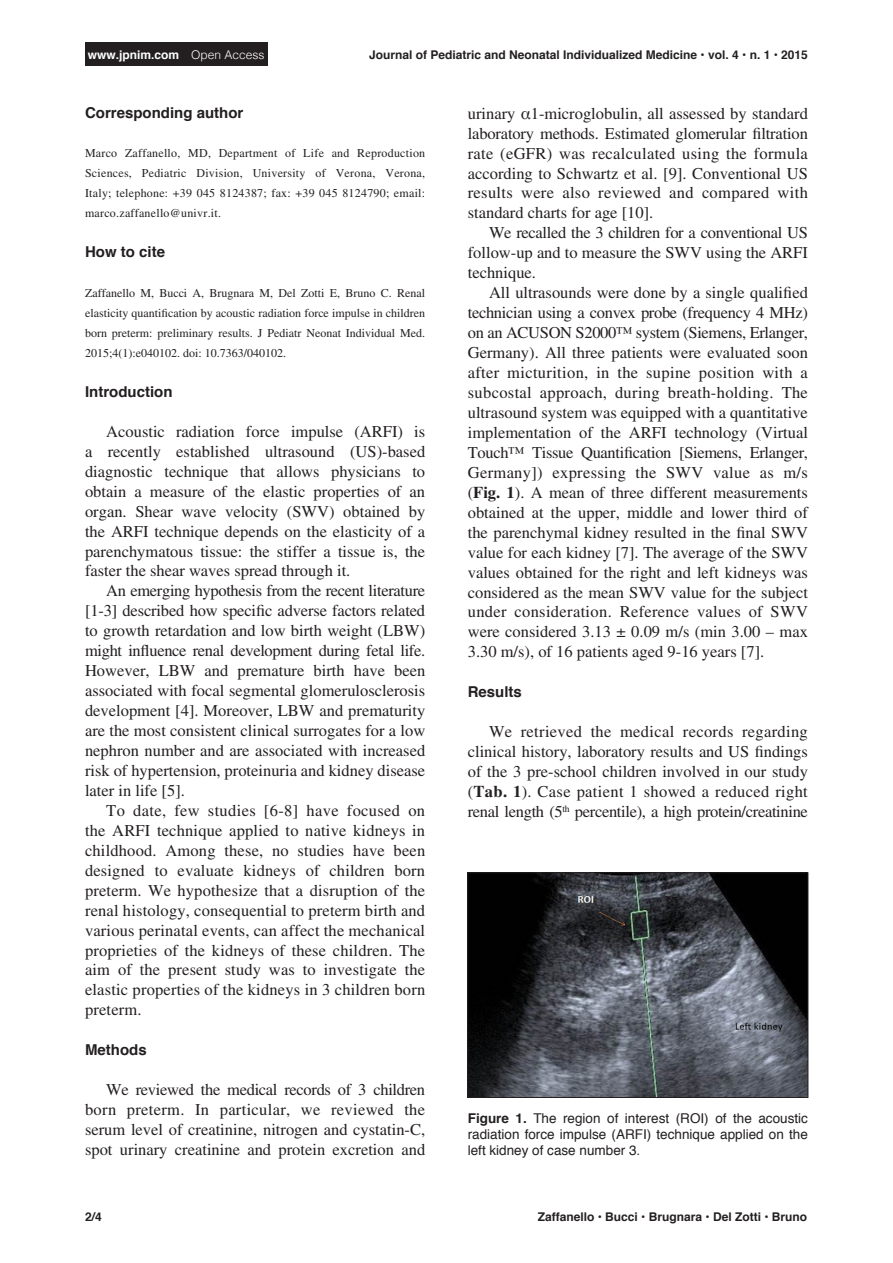
<style>
.page{position:relative;width:893px;height:1263px;background:#fff}
.page>*{position:absolute;margin:0;border:0;box-sizing:border-box;transform-origin:0 0}
.Body1{font:16.5px/20px "Times LT Std";color:#231f20;text-align:justify}
.Heading2{font:700 15px "Helvetica";color:#231f20}
.t1{font:13.5px/16.2px "Helvetica";color:#231f20;text-align:justify}
.Body3{font:12px/20px "Times LT Std";letter-spacing:.01em;color:#231f20;text-align:justify}
.Footer_Left{font:700 12px "Helvetica";color:#231f20}
.Heading2-2{font:700 12px "Helvetica";color:#fff}
.Page_Left{font:700 12px "Helvetica";color:#231f20}
.s1{font-weight:300}
.s2{font-family:"Times"}
.s3{font-weight:700}
</style>
<div class="page">
<div style="left:85px;top:43px;width:182px;height:23px;background:#231f20"></div>
<img style="left:469px;top:874px;width:337px;height:222px">
<div style="left:467px;top:872px;width:341px;height:226px;border:1px solid #231f20"></div>
<p class="Heading2-2" style="left:88px;top:45px;width:178px">www.jpnim.com <span class="s1">Open Access</span></p>
<p class="Footer_Left" style="left:369px;top:45px;width:440px">Journal of Pediatric and Neonatal Individualized Medicine • vol. 4 • n. 1 • 2015</p>
<p class="Heading2" style="left:85px;top:100px;width:160px">Corresponding author</p>
<p class="Body3" style="left:85px;top:143px;width:342px">Marco Zaffanello, MD, Department of Life and Reproduction Sciences, Pediatric Division, University of Verona, Verona, Italy; telephone: +39 045 8124387; fax: +39 045 8124790; email: marco.zaffanello@univr.it.</p>
<p class="Heading2" style="left:85px;top:240px;width:82px">How to cite</p>
<p class="Body3" style="left:85px;top:283px;width:342px">Zaffanello M, Bucci A, Brugnara M, Del Zotti E, Bruno C. Renal elasticity quantification by acoustic radiation force impulse in children born preterm: preliminary results. J Pediatr Neonat Individual Med.<br>2015;4(1):e040102. doi: 10.7363/040102.</p>
<p class="Heading2" style="left:85px;top:379px;width:89px">Introduction</p>
<p class="Body1" style="left:85px;top:421px;width:342px;text-indent:21px">Acoustic radiation force impulse (ARFI) is a recently established ultrasound (US)-based diagnostic technique that allows physicians to obtain a measure of the elastic properties of an organ. Shear wave velocity (SWV) obtained by the ARFI technique depends on the elasticity of a parenchymatous tissue: the stiffer a tissue is, the faster the shear waves spread through it.</p>
<p class="Body1" style="left:85px;top:581px;width:342px;text-indent:21px">An emerging hypothesis from the recent literature [1-3] described how specific adverse factors related to growth retardation and low birth weight (LBW) might influence renal development during fetal life.<br>However, LBW and premature birth have been associated with focal segmental glomerulosclerosis development [4]. Moreover, LBW and prematurity are the most consistent clinical surrogates for a low nephron number and are associated with increased risk of hypertension, proteinuria and kidney disease later in life [5].</p>
<p class="Body1" style="left:85px;top:800px;width:342px;text-indent:21px">To date, few studies [6-8] have focused on the ARFI technique applied to native kidneys in childhood. Among these, no studies have been designed to evaluate kidneys of children born preterm. We hypothesize that a disruption of the renal histology, consequential to preterm birth and various perinatal events, can affect the mechanical proprieties of the kidneys of these children. The aim of the present study was to investigate the elastic properties of the kidneys in 3 children born preterm.</p>
<p class="Heading2" style="left:85px;top:1038px;width:63px">Methods</p>
<p class="Body1" style="left:85px;top:1080px;width:342px;text-indent:21px">We reviewed the medical records of 3 children born preterm. In particular, we reviewed the serum level of creatinine, nitrogen and cystatin-C, spot urinary creatinine and protein excretion and</p>
<p class="Page_Left" style="left:85px;top:1207px;width:18px">2/4</p>
<p class="Body1" style="left:468px;top:103px;width:342px">urinary <span class="s2">α</span>1-microglobulin, all assessed by standard laboratory methods. Estimated glomerular filtration rate (eGFR) was recalculated using the formula according to Schwartz et al. [9]. Conventional US results were also reviewed and compared with standard charts for age [10].</p>
<p class="Body1" style="left:468px;top:223px;width:342px;text-indent:21px">We recalled the 3 children for a conventional US follow-up and to measure the SWV using the ARFI technique.</p>
<p class="Body1" style="left:468px;top:283px;width:342px;text-indent:21px">All ultrasounds were done by a single qualified technician using a convex probe (frequency 4 MHz) on an ACUSON S2000™ system (Siemens, Erlanger, Germany). All three patients were evaluated soon after micturition, in the supine position with a subcostal approach, during breath-holding. The ultrasound system was equipped with a quantitative implementation of the ARFI technology (Virtual Touch™ Tissue Quantification [Siemens, Erlanger, Germany]) expressing the SWV value as m/s (<span class="s3">Fig. 1</span>). A mean of three different measurements obtained at the upper, middle and lower third of the parenchymal kidney resulted in the final SWV value for each kidney [7]. The average of the SWV values obtained for the right and left kidneys was considered as the mean SWV value for the subject under consideration. Reference values of SWV were considered 3.13 ± 0.09 m/s (min 3.00 – max 3.30 m/s), of 16 patients aged 9-16 years [7].</p>
<p class="Heading2" style="left:468px;top:680px;width:56px">Results</p>
<p class="Body1" style="left:468px;top:722px;width:342px;text-indent:21px">We retrieved the medical records regarding clinical history, laboratory results and US findings of the 3 pre-school children involved in our study (<span class="s3">Tab. 1</span>). Case patient 1 showed a reduced right renal length (5<sup>th</sup> percentile), a high protein/creatinine</p>
<p class="t1" style="left:468px;top:1110px;width:342px"><span class="s3">Figure 1.</span> The region of interest (ROI) of the acoustic radiation force impulse (ARFI) technique applied on the left kidney of case number 3.</p>
<p class="Footer_Left" style="left:538px;top:1207px;width:271px">Zaffanello • Bucci • Brugnara • Del Zotti • Bruno</p>
</div>
